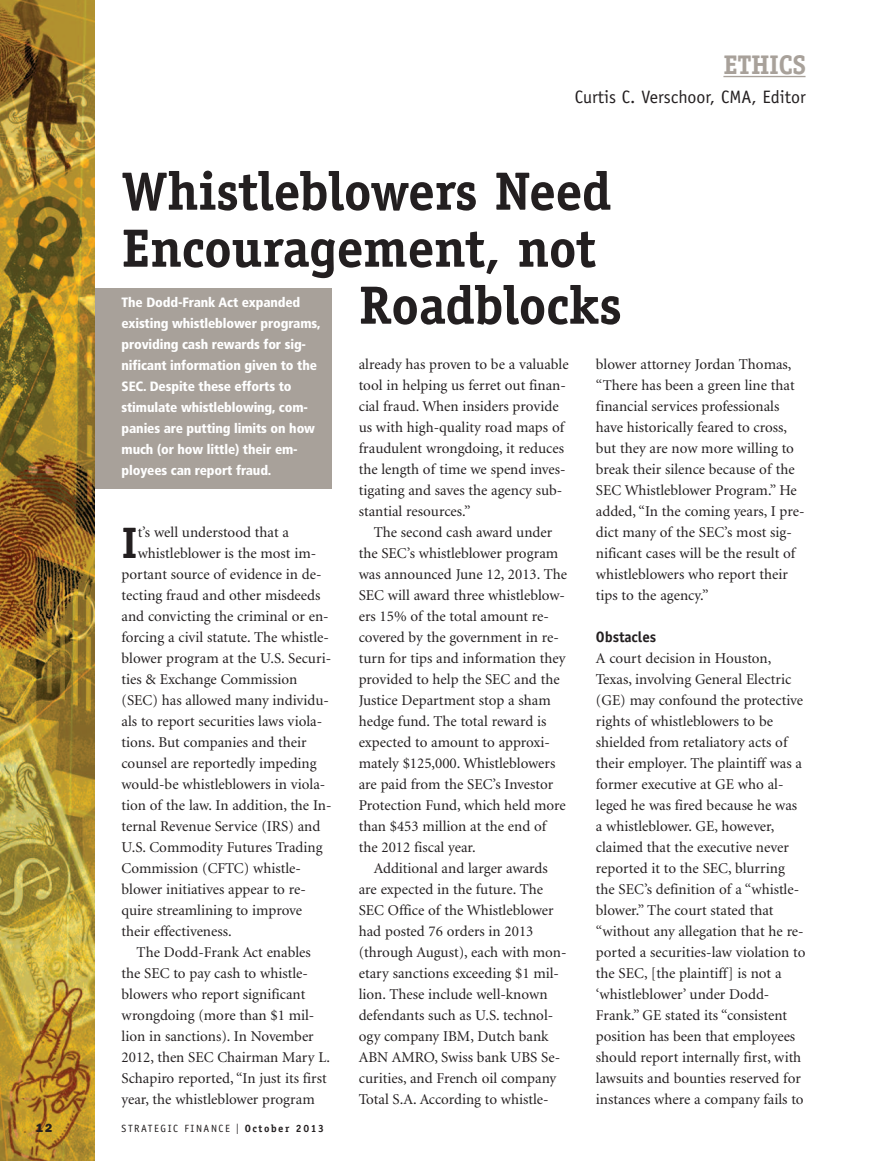
<style>
.page{position:relative;width:878px;height:1161px;background:#fff}
.page>*{position:absolute;margin:0;border:0;box-sizing:border-box;transform-origin:0 0}
.t1{font:700 54px "Officina Serif";letter-spacing:-.01em;color:#231f20}
.t2{font:700 44.1px "Officina Serif";color:#231f20}
.t3{font:700 27px "Officina Serif";letter-spacing:-.015em;color:#a8a19a}
.t4{font:18px "Officina Sans";color:#231f20}
.t5{font:15px/21px "Minion";color:#231f20}
.t6{font:700 15px "Officina Sans";letter-spacing:-.005em;color:#231f20}
.t7{font:900 condensed 13.5px/21px "Frutiger";letter-spacing:-.01em;color:#fff}
.t8{font:800 12px "Franklin Gothic";color:#231f20}
.t9{font:10.5px "Officina Sans";letter-spacing:.15em;color:#231f20}
.s1{font-family:"Franklin Gothic";font-size:15px}
.s2{font-family:"Officina Serif";font-weight:700}
</style>
<div class="page">
<hr style="left:723px;top:76px;width:82px;height:1px;background:#a8a19a">
<div style="left:93px;top:288px;width:239px;height:201px;background:#a8a19a"></div>
<img style="left:0;top:0;width:94px;height:1161px">
<h3 class="t3" style="left:723px;top:54px;width:84px">ETHICS</h3>
<p class="t4" style="left:574px;top:90px;width:233px">Curtis C. Verschoor, CMA, Editor</p>
<h1 class="t1" style="left:122px;top:171px;width:491px">Whistleblowers Need</h1>
<h1 class="t1" style="left:122px;top:228px;width:476px">Encouragement, not</h1>
<h1 class="t1" style="left:359px;top:285px;width:265px">Roadblocks</h1>
<p class="t7" style="left:122px;top:293px;width:200px">The Dodd-Frank Act expanded existing whistleblower programs, providing cash rewards for sig&shy;nificant information given to the<br>SEC. Despite these efforts to stimulate whistleblowing, com&shy;panies are putting limits on how much (or how little) their em&shy;ployees can report fraud.</p>
<p class="t5" style="left:359px;top:355px;width:211px">already has proven to be a valuable tool in helping us ferret out finan&shy;cial fraud. When insiders provide us with high-quality road maps of fraudulent wrongdoing, it reduces the length of time we spend inves&shy;tigating and saves the agency sub&shy;stantial resources.”</p>
<p class="t5" style="left:359px;top:523px;width:210px;text-indent:15px">The second cash award under the SEC’s whistleblower program was announced June 12, 2013. The<br>SEC will award three whistleblow&shy;ers 15% of the total amount re&shy;covered by the government in re&shy;turn for tips and information they provided to help the SEC and the<br>Justice Department stop a sham hedge fund. The total reward is expected to amount to approxi&shy;mately $125,000. Whistleblowers are paid from the SEC’s Investor<br>Protection Fund, which held more than $453 million at the end of the 2012 fiscal year.</p>
<p class="t5" style="left:359px;top:859px;width:209px;text-indent:15px">Additional and larger awards are expected in the future. The<br>SEC Office of the Whistleblower had posted 76 orders in 2013 (through August), each with mon&shy;etary sanctions exceeding $1 mil&shy;lion. These include well-known defendants such as U.S. technol&shy;ogy company IBM, Dutch bank<br>ABN AMRO, Swiss bank UBS Se&shy;curities, and French oil company<br>Total S.A. According to whistle-</p>
<p class="t5" style="left:596px;top:355px;width:210px">blower attorney Jordan Thomas, “There has been a green line that financial services professionals have historically feared to cross, but they are now more willing to break their silence because of the<br>SEC Whistleblower Program.” He added, “In the coming years, I pre&shy;dict many of the SEC’s most sig&shy;nificant cases will be the result of whistleblowers who report their tips to the agency.”</p>
<p class="t6" style="left:596px;top:631px;width:62px">Obstacles</p>
<p class="t5" style="left:596px;top:649px;width:211px">A court decision in Houston, Texas, involving General Electric (GE) may confound the protective rights of whistleblowers to be shielded from retaliatory acts of their employer. The plaintiff was a former executive at GE who al&shy;leged he was fired because he was a whistleblower. GE, however, claimed that the executive never reported it to the SEC, blurring the SEC’s definition of a “whistle&shy;blower.” The court stated that “without any allegation that he re&shy;ported a securities-law violation to the SEC, [the plaintiff] is not a ‘whistleblower’ under Dodd-Frank.” GE stated its “consistent position has been that employees should report internally first, with lawsuits and bounties reserved for instances where a company fails to</p>
<h2 class="t2" style="left:122px;top:526px;width:18px">I</h2>
<p class="t5" style="left:138px;top:523px;width:153px">t’s well understood that a</p>
<p class="t5" style="left:138px;top:544px;width:180px">whistleblower is the most im-</p>
<p class="t5" style="left:121px;top:565px;width:201px">portant source of evidence in de-</p>
<p class="t5" style="left:122px;top:586px;width:200px">tecting fraud and other misdeeds</p>
<p class="t5" style="left:122px;top:607px;width:209px">and convicting the criminal or en-</p>
<p class="t5" style="left:122px;top:628px;width:209px">forcing a civil statute. The whistle-</p>
<p class="t5" style="left:122px;top:649px;width:211px">blower program at the U.S. Securi-</p>
<p class="t5" style="left:122px;top:670px;width:177px">ties &amp; Exchange Commission</p>
<p class="t5" style="left:122px;top:691px;width:209px">(SEC) has allowed many individu-</p>
<p class="t5" style="left:122px;top:712px;width:202px">als to report securities laws viola-</p>
<p class="t5" style="left:121px;top:733px;width:187px">tions. But companies and their</p>
<p class="t5" style="left:121px;top:754px;width:196px">counsel are reportedly impeding</p>
<p class="t5" style="left:121px;top:775px;width:205px">would-be whistleblowers in viola-</p>
<p class="t5" style="left:122px;top:796px;width:211px">tion of the law. In addition, the In-</p>
<p class="t5" style="left:122px;top:817px;width:200px">ternal Revenue Service (IRS) and</p>
<p class="t5" style="left:122px;top:838px;width:202px">U.S. Commodity Futures Trading</p>
<p class="t5" style="left:122px;top:859px;width:181px">Commission (CFTC) whistle-</p>
<p class="t5" style="left:122px;top:880px;width:186px">blower initiatives appear to re-</p>
<p class="t5" style="left:122px;top:901px;width:182px">quire streamlining to improve</p>
<p class="t5" style="left:122px;top:922px;width:112px">their effectiveness.</p>
<p class="t5" style="left:137px;top:943px;width:176px">The Dodd-Frank Act enables</p>
<p class="t5" style="left:122px;top:964px;width:188px">the SEC to pay cash to whistle-</p>
<p class="t5" style="left:122px;top:985px;width:185px">blowers who report significant</p>
<p class="t5" style="left:122px;top:1006px;width:194px">wrongdoing (more than $1 mil-</p>
<p class="t5" style="left:122px;top:1027px;width:194px">lion in sanctions). In November</p>
<p class="t5" style="left:122px;top:1048px;width:210px">2012, then SEC Chairman Mary L.</p>
<p class="t5" style="left:122px;top:1069px;width:206px">Schapiro reported, “In just its first</p>
<p class="t5" style="left:122px;top:1090px;width:195px">year, the whistleblower program</p>
<p class="t8" style="left:36px;top:1124px;width:18px">12</p>
<p class="t9" style="left:122px;top:1125px;width:204px">STRATEGIC FINANCE <span class="s1">I</span> <span class="s2">October 2013</span></p>
</div>
